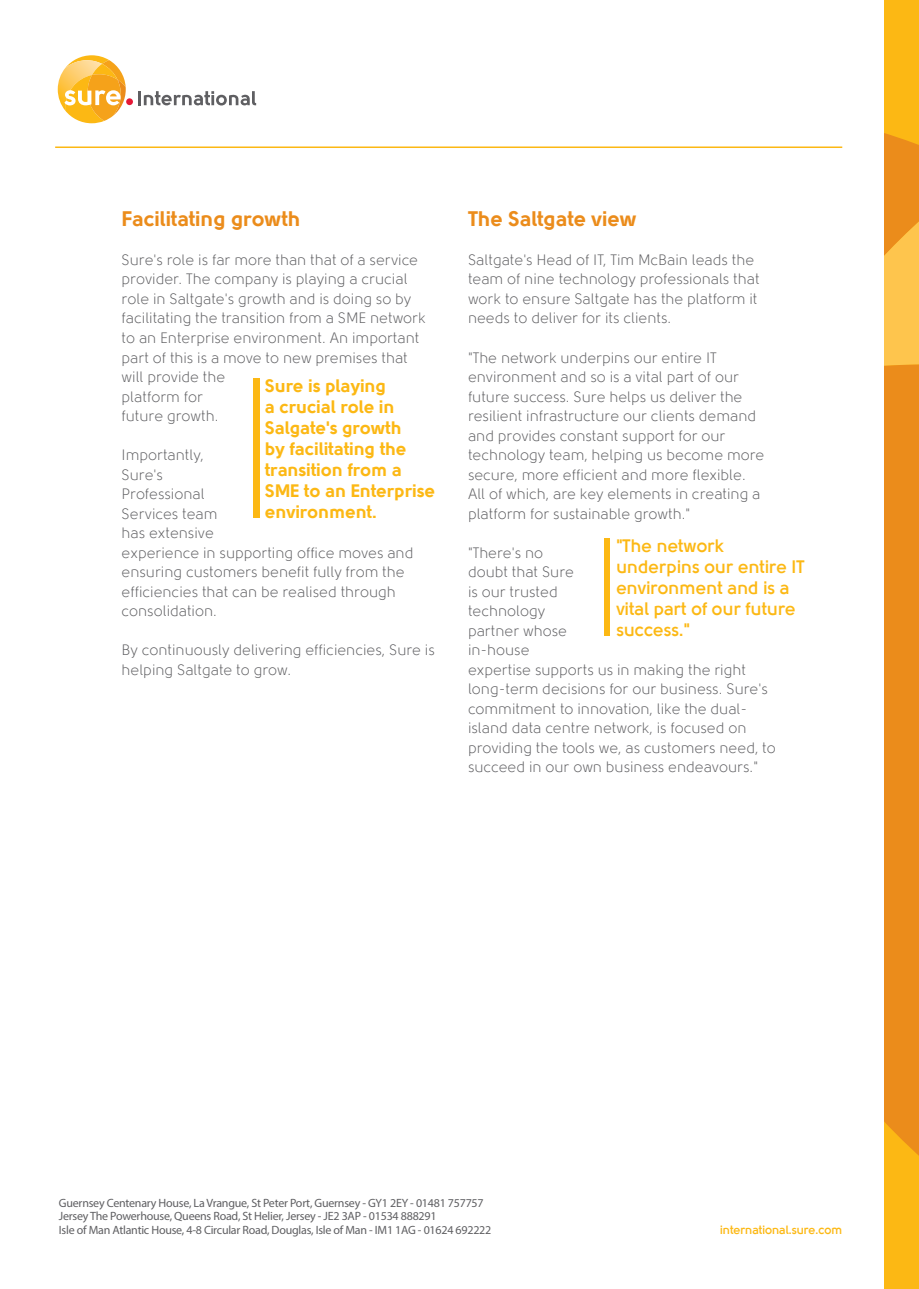
<style>
.page{position:relative;width:919px;height:1289px;background:#fff}
.page>*{position:absolute;margin:0;border:0;box-sizing:border-box;transform-origin:0 0}
.t1{font:800 21px "Solomon";color:#eb8c1b}
.t2{font:800 18px/21px "Solomon";color:#fcb814}
.t3{font:700 18px/21px "Solomon";color:#fcb814}
.t4{font:15px/19.5px "Solomon";color:#5f5f62}
.t5{font:12px "Myriad Pro";letter-spacing:-.02em;color:#5f5f62}
.t6{font:700 12px "Solomon";letter-spacing:-.01em;color:#fcb814}
</style>
<div class="page">
<svg style="left:884px;top:13px;width:34px;height:1263px;background:#f09a1e"></svg>
<hr style="left:55px;top:146px;width:787px;height:2px;background:#fcb814">
<hr style="left:138px;top:91px;width:3px;height:14px;background:#5f5f62">
<svg style="left:144px;top:91px;width:112px;height:15px"></svg>
<div style="left:126px;top:98px;width:7px;height:7px;background:#e51836;border-radius:50%"></div>
<svg style="left:58px;top:55px;width:68px;height:68px"></svg>
<div style="left:253px;top:378px;width:6px;height:140px;background:#fcb814"></div>
<div style="left:604px;top:538px;width:6px;height:98px;background:#fcb814"></div>
<p class="t1" style="left:122px;top:209px;width:180px">Facilitating growth</p>
<p class="t4" style="left:122px;top:250px;width:306px">Sure's role is far more than that of a service provider. The company is playing a crucial role in Saltgate's growth and is doing so by facilitating the transition from a SME network to an Enterprise environment. An important part of this is a move to new premises that will provide the<br>platform for<br>future growth.</p>
<p class="t4" style="left:122px;top:445px;width:293px">Importantly,<br>Sure's<br>Professional<br>Services team<br>has extensive<br>experience in supporting office moves and ensuring customers benefit fully from the efficiencies that can be realised through consolidation.</p>
<p class="t4" style="left:122px;top:640px;width:315px">By continuously delivering efficiencies, Sure is helping Saltgate to grow.</p>
<p class="t2" style="left:265px;top:375px;width:172px">Sure is playing<br>a crucial role in<br>Salgate's growth<br>by facilitating the transition from a<br>SME to an Enterprise environment.</p>
<p class="t1" style="left:468px;top:209px;width:170px">The Saltgate view</p>
<p class="t4" style="left:468px;top:250px;width:293px">Saltgate's Head of IT, Tim McBain leads the team of nine technology professionals that work to ensure Saltgate has the platform it needs to deliver for its clients.</p>
<p class="t4" style="left:468px;top:348px;width:298px">"The network underpins our entire IT environment and so is a vital part of our future success. Sure helps us deliver the resilient infrastructure our clients demand and provides constant support for our technology team, helping us become more secure, more efficient and more flexible.<br>All of which, are key elements in creating a platform for sustainable growth."</p>
<p class="t4" style="left:468px;top:543px;width:309px">"There's no<br>doubt that Sure<br>is our trusted<br>technology<br>partner whose<br>in-house<br>expertise supports us in making the right long-term decisions for our business. Sure's commitment to innovation, like the dual&shy;island data centre network, is focused on providing the tools we, as customers need, to succeed in our own business endeavours."</p>
<p class="t3" style="left:616px;top:535px;width:190px">"The network underpins our entire IT environment and is a vital part of our future success."</p>
<p class="t5" style="left:59px;top:1195px;width:426px">Guernsey Centenary House, La Vrangue, St Peter Port, Guernsey - GY1 2EY - 01481 757757</p>
<p class="t5" style="left:59px;top:1208px;width:379px">Jersey The Powerhouse, Queens Road, St Helier, Jersey - JE2 3AP - 01534 888291</p>
<p class="t5" style="left:59px;top:1222px;width:434px">Isle of Man Atlantic House, 4-8 Circular Road, Douglas, Isle of Man - IM1 1AG - 01624 692222</p>
<p class="t6" style="left:720px;top:1223px;width:124px">international.sure.com</p>
</div>
